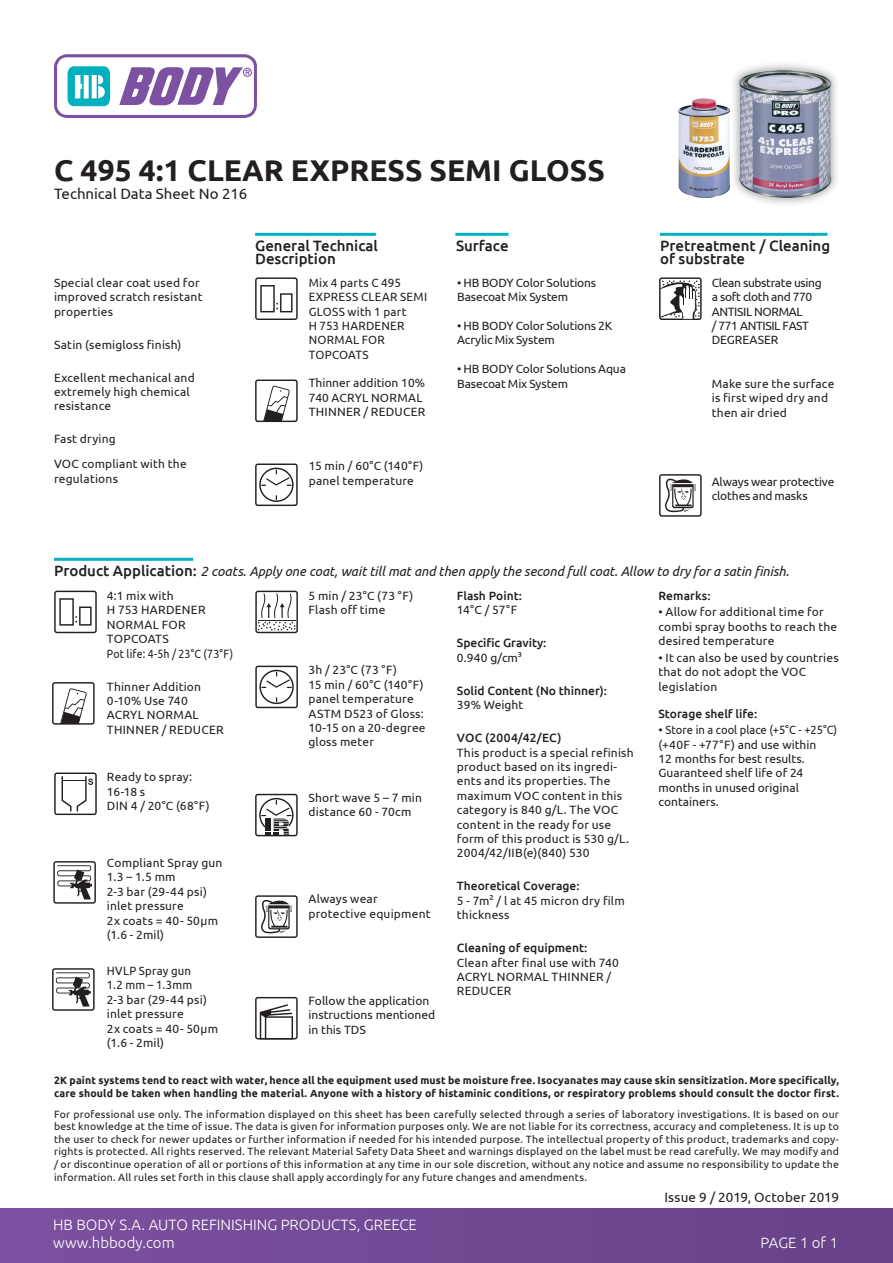
<style>
.page{position:relative;width:893px;height:1263px;background:#fff}
.page>*{position:absolute;margin:0;border:0;box-sizing:border-box;transform-origin:0 0}
.t1{font:700 30px "Ubuntu";color:#231f20}
.t2{font:500 15px/13.5px "Ubuntu";color:#231f20}
.t3{font:300 15px "Ubuntu";color:#fff}
.t4{font:15px "Ubuntu";color:#231f20}
.t5{font:italic 13.5px "Ubuntu";color:#231f20}
.t6{font:13.5px "Ubuntu";letter-spacing:.01em;color:#231f20}
.t7{font:12px/14.4px "Ubuntu";letter-spacing:.015em;color:#231f20}
.t8{font:12px/14.4px "Ubuntu";letter-spacing:-.015em;color:#231f20}
.t9{font:500 12px "Ubuntu";color:#231f20}
.t10{font:12px/14.4px "Ubuntu";letter-spacing:-.03em;color:#231f20}
.t11{font:12px "Ubuntu";letter-spacing:.015em;color:#231f20;scale:.88 1}
.t12{font:12px "Ubuntu";letter-spacing:.015em;color:#231f20;scale:.95 1}
.t13{font:12px "Ubuntu";letter-spacing:-.01em;color:#231f20}
.t14{font:10.5px/12.6px "Ubuntu";letter-spacing:.02em;color:#231f20;text-align:justify}
.t15{font:700 10.5px/12.6px "Ubuntu";letter-spacing:.015em;color:#231f20}
.s1{font-weight:500;font-style:normal;font-size:15px}
</style>
<div class="page">
<div style="left:0;top:1209px;width:893px;height:54px;background:linear-gradient(to right,#7c51a0,#674187)"></div>
<svg style="left:659px;top:277px;width:43px;height:43px"></svg>
<svg style="left:659px;top:474px;width:43px;height:43px"></svg>
<svg style="left:54px;top:54px;width:203px;height:64px"></svg>
<hr style="left:255px;top:233px;width:121px;height:3px;background:#00b0be">
<hr style="left:455px;top:233px;width:54px;height:3px;background:#00b0be">
<hr style="left:660px;top:233px;width:167px;height:3px;background:#00b0be">
<svg style="left:255px;top:463px;width:43px;height:43px"></svg>
<svg style="left:255px;top:379px;width:43px;height:43px"></svg>
<hr style="left:54px;top:558px;width:139px;height:3px;background:#00b0be">
<svg style="left:255px;top:666px;width:43px;height:42px"></svg>
<svg style="left:255px;top:895px;width:43px;height:43px"></svg>
<svg style="left:255px;top:997px;width:43px;height:42px"></svg>
<svg style="left:54px;top:772px;width:43px;height:43px"></svg>
<svg style="left:52px;top:682px;width:43px;height:43px"></svg>
<svg style="left:53px;top:861px;width:43px;height:43px"></svg>
<svg style="left:52px;top:968px;width:43px;height:43px"></svg>
<svg style="left:255px;top:591px;width:43px;height:42px"></svg>
<svg style="left:255px;top:794px;width:43px;height:42px"></svg>
<svg style="left:54px;top:591px;width:43px;height:42px"></svg>
<svg style="left:255px;top:277px;width:43px;height:43px"></svg>
<div style="left:730px;top:61px;width:111px;height:146px;background:#231f20;opacity:.5"></div>
<img style="left:736px;top:70px;width:99px;height:128px">
<img style="left:678px;top:98px;width:53px;height:101px">
<p class="t1" style="left:54px;top:152px;width:552px">C 495 4:1 CLEAR EXPRESS SEMI GLOSS</p>
<p class="t4" style="left:54px;top:185px;width:195px">Technical Data Sheet No 216</p>
<p class="t7" style="left:54px;top:275px;width:150px">Special clear coat used for improved scratch resistant properties</p>
<p class="t7" style="left:54px;top:337px;width:129px">Satin (semigloss finish)</p>
<p class="t7" style="left:54px;top:370px;width:142px">Excellent mechanical and extremely high chemical resistance</p>
<p class="t7" style="left:54px;top:432px;width:63px">Fast drying</p>
<p class="t7" style="left:54px;top:457px;width:134px">VOC compliant with the regulations</p>
<p class="t2" style="left:255px;top:238px;width:124px">General Technical</p>
<p class="t2" style="left:255px;top:252px;width:82px">Description</p>
<p class="t7" style="left:309px;top:275px;width:120px">Mix 4 parts C 495<br>EXPRESS CLEAR SEMI<br>GLOSS with 1 part<br>H 753 HARDENER<br>NORMAL FOR<br>TOPCOATS</p>
<p class="t7" style="left:309px;top:375px;width:118px">Thinner addition 10%</p>
<p class="t7" style="left:309px;top:390px;width:118px">740 ACRYL NORMAL<br>THINNER / REDUCER</p>
<p class="t7" style="left:309px;top:458px;width:116px">15 min / 60°C (140°F) panel temperature</p>
<p class="t2" style="left:456px;top:238px;width:54px">Surface</p>
<p class="t2" style="left:660px;top:238px;width:172px">Pretreatment / Cleaning of substrate</p>
<p class="t8" style="left:457px;top:275px;width:141px">• HB BODY Color Solutions<br>Basecoat Mix System</p>
<p class="t8" style="left:457px;top:318px;width:157px">• HB BODY Color Solutions 2K<br>Acrylic Mix System</p>
<p class="t8" style="left:457px;top:361px;width:170px">• HB BODY Color Solutions Aqua<br>Basecoat Mix System</p>
<p class="t10" style="left:712px;top:275px;width:111px">Clean substrate using a soft cloth and 770<br>ANTISIL NORMAL<br>/ 771 ANTISIL FAST<br>DEGREASER</p>
<p class="t7" style="left:712px;top:376px;width:124px">Make sure the surface is first wiped dry and then air dried</p>
<p class="t8" style="left:712px;top:474px;width:124px">Always wear protective</p>
<p class="t13" style="left:712px;top:489px;width:97px">clothes and masks</p>
<p class="t5" style="left:54px;top:563px;width:736px"><span class="s1">Product Application:</span> 2 coats. Apply one coat, wait till mat and then apply the second full coat. Allow to dry for a satin finish.</p>
<p class="t7" style="left:107px;top:588px;width:68px">4:1 mix with</p>
<p class="t7" style="left:107px;top:602px;width:100px">H 753 HARDENER<br>NORMAL FOR<br>TOPCOATS</p>
<p class="t11" style="left:107px;top:646px;width:145px">Pot life: 4-5h / 23°C (73°F)</p>
<p class="t7" style="left:107px;top:679px;width:96px">Thinner Addition</p>
<p class="t7" style="left:107px;top:693px;width:82px">0-10% Use 740</p>
<p class="t7" style="left:107px;top:707px;width:118px">ACRYL NORMAL<br>THINNER / REDUCER</p>
<p class="t7" style="left:107px;top:769px;width:87px">Ready to spray:</p>
<p class="t7" style="left:107px;top:784px;width:40px">16-18 s</p>
<p class="t7" style="left:107px;top:798px;width:104px">DIN 4 / 20°C (68°F)</p>
<p class="t7" style="left:308px;top:588px;width:106px">5 min / 23°C (73 °F)</p>
<p class="t7" style="left:308px;top:602px;width:78px">Flash off time</p>
<p class="t9" style="left:457px;top:588px;width:67px">Flash Point:</p>
<p class="t7" style="left:457px;top:602px;width:62px">14°C / 57°F</p>
<p class="t9" style="left:457px;top:635px;width:91px">Specific Gravity:</p>
<p class="t7" style="left:457px;top:650px;width:67px">0.940 g/cm3</p>
<p class="t9" style="left:457px;top:683px;width:152px">Solid Content (No thinner):</p>
<p class="t7" style="left:457px;top:697px;width:68px">39% Weight</p>
<p class="t9" style="left:457px;top:730px;width:106px">VOC (2004/42/EC)</p>
<p class="t7" style="left:457px;top:745px;width:178px">This product is a special refinish product based on its ingredi&shy;ents and its properties. The maximum VOC content in this category is 840 g/L. The VOC content in the ready for use form of this product is 530 g/L.</p>
<p class="t7" style="left:457px;top:845px;width:134px">2004/42/IIB(e)(840) 530</p>
<p class="t9" style="left:457px;top:878px;width:124px">Theoretical Coverage:</p>
<p class="t7" style="left:457px;top:893px;width:169px">5 - 7m2 / l at 45 micron dry film thickness</p>
<p class="t9" style="left:457px;top:940px;width:132px">Cleaning of equipment:</p>
<p class="t7" style="left:457px;top:955px;width:164px">Clean after final use with 740<br>ACRYL NORMAL THINNER /<br>REDUCER</p>
<p class="t9" style="left:658px;top:588px;width:54px">Remarks:</p>
<p class="t7" style="left:658px;top:605px;width:180px">• Allow for additional time for combi spray booths to reach the desired temperature</p>
<p class="t7" style="left:658px;top:650px;width:182px">• It can also be used by countries that do not adopt the VOC legislation</p>
<p class="t9" style="left:658px;top:706px;width:100px">Storage shelf life:</p>
<p class="t7" style="left:658px;top:722px;width:180px">• Store in a cool place (+5°C - +25°C)</p>
<p class="t7" style="left:658px;top:737px;width:159px">(+40F - +77°F) and use within<br>12 months for best results.<br>Guaranteed shelf life of 24 months in unused original containers.</p>
<p class="t7" style="left:308px;top:662px;width:90px">3h / 23°C (73 °F)</p>
<p class="t7" style="left:308px;top:677px;width:117px">15 min / 60°C (140°F)</p>
<p class="t7" style="left:308px;top:691px;width:107px">panel temperature</p>
<p class="t7" style="left:308px;top:706px;width:117px">ASTM D523 of Gloss:</p>
<p class="t7" style="left:308px;top:720px;width:119px">10-15 on a 20-degree</p>
<p class="t7" style="left:308px;top:734px;width:67px">gloss meter</p>
<p class="t7" style="left:308px;top:790px;width:115px">Short wave 5 – 7 min</p>
<p class="t7" style="left:308px;top:804px;width:104px">distance 60 - 70cm</p>
<p class="t7" style="left:107px;top:855px;width:117px">Compliant Spray gun</p>
<p class="t7" style="left:107px;top:869px;width:70px">1.3 – 1.5 mm</p>
<p class="t7" style="left:107px;top:884px;width:102px">2-3 bar (29-44 psi) inlet pressure</p>
<p class="t7" style="left:107px;top:913px;width:113px">2x coats = 40- 50μm</p>
<p class="t7" style="left:107px;top:927px;width:59px">(1.6 - 2mil)</p>
<p class="t12" style="left:107px;top:963px;width:90px">HVLP Spray gun</p>
<p class="t12" style="left:107px;top:978px;width:91px">1.2 mm – 1.3mm</p>
<p class="t7" style="left:107px;top:992px;width:102px">2-3 bar (29-44 psi) inlet pressure</p>
<p class="t7" style="left:107px;top:1021px;width:113px">2x coats = 40- 50μm</p>
<p class="t7" style="left:107px;top:1035px;width:59px">(1.6 - 2mil)</p>
<p class="t7" style="left:308px;top:891px;width:71px">Always wear</p>
<p class="t7" style="left:308px;top:906px;width:124px">protective equipment</p>
<p class="t7" style="left:308px;top:993px;width:122px">Follow the application</p>
<p class="t7" style="left:308px;top:1007px;width:128px">instructions mentioned in this TDS</p>
<p class="t15" style="left:54px;top:1074px;width:786px">2K paint systems tend to react with water, hence all the equipment used must be moisture free. Isocyanates may cause skin sensitization. More specifically, care should be taken when handling the material. Anyone with a history of histaminic conditions, or respiratory problems should consult the doctor first.</p>
<p class="t14" style="left:54px;top:1107px;width:787px">For professional use only. The information displayed on this sheet has been carefully selected through a series of laboratory investigations. It is based on our best knowledge at the time of issue. The data is given for information purposes only. We are not liable for its correctness, accuracy and completeness. It is up to the user to check for newer updates or further information if needed for his intended purpose. The intellectual property of this product, trademarks and copy&shy;rights is protected. All rights reserved. The relevant Material Safety Data Sheet and warnings displayed on the label must be read carefully. We may modify and / or discontinue operation of all or portions of this information at any time in our sole discretion, without any notice and assume no responsibility to update the information. All rules set forth in this clause shall apply accordingly for any future changes and amendments.</p>
<p class="t6" style="left:664px;top:1188px;width:176px">Issue 9 / 2019, October 2019</p>
<p class="t3" style="left:53px;top:1216px;width:365px">HB BODY S.A. AUTO REFINISHING PRODUCTS, GREECE</p>
<p class="t3" style="left:53px;top:1234px;width:123px">www.hbbody.com</p>
<p class="t3" style="left:761px;top:1234px;width:79px">PAGE 1 of 1</p>
</div>
